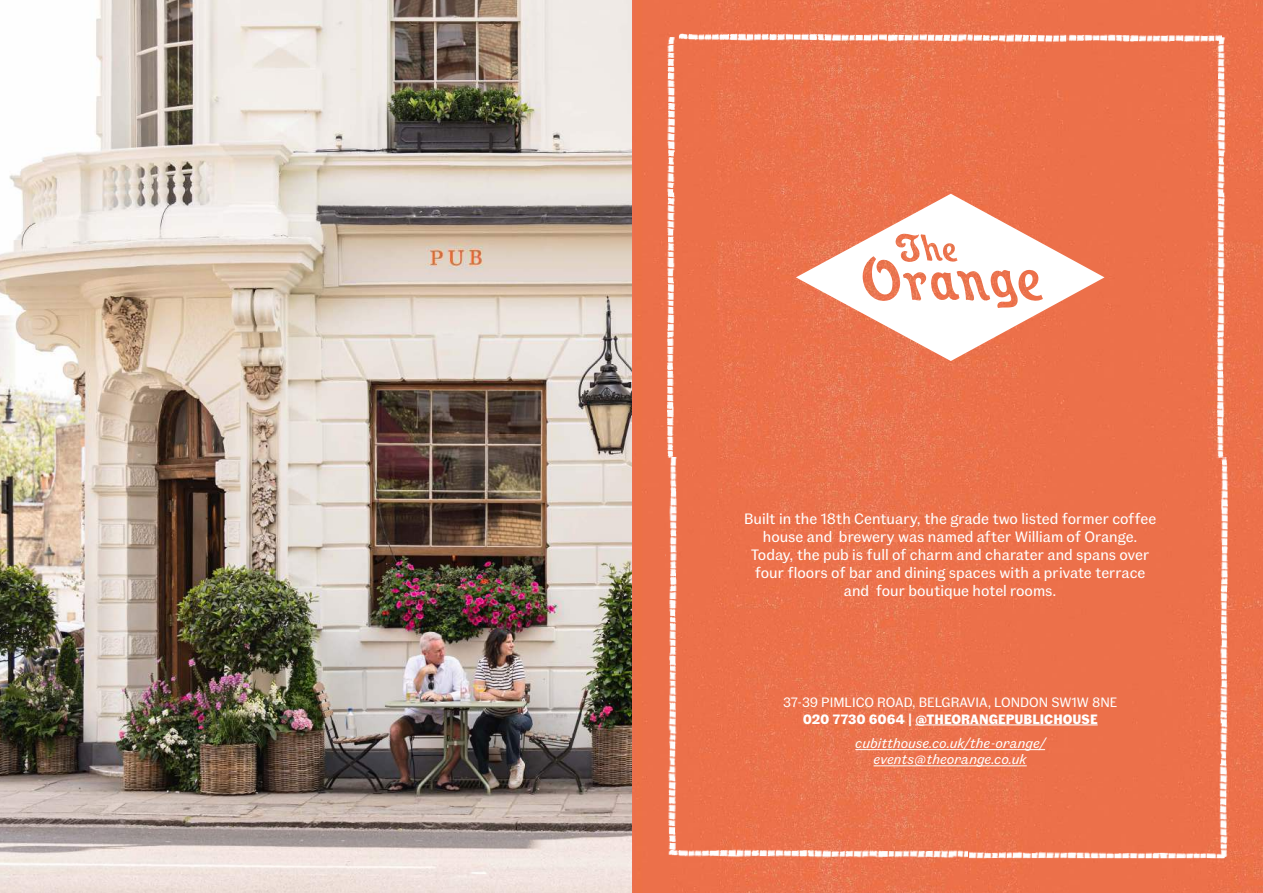
<style>
.page{position:relative;width:1263px;height:893px;background:#fff}
.page>*{position:absolute;margin:0;border:0;box-sizing:border-box;transform-origin:0 0}
.t1{font:15px/18px "Fann Grotesque";color:#fff;text-align:center}
.t2{font:italic 13.5px/16.2px "Fann Grotesque";color:#fff;text-align:center}
.t3{font:13.5px "Fann Grotesque";color:#fff}
.t4{font:700 13.5px "Fann Grotesque";color:#fff}
</style>
<div class="page">
<img style="left:0;top:0;width:1263px;height:893px">
<hr style="left:915px;top:725px;width:183px;height:1px;background:#fff">
<hr style="left:855px;top:749px;width:190px;height:1px;background:#fff">
<hr style="left:874px;top:765px;width:153px;height:1px;background:#fff">
<svg style="left:796px;top:194px;width:308px;height:167px"></svg>
<svg style="left:1025px;top:274px;width:8px;height:13px"></svg>
<img style="left:677px;top:33px;width:545px;height:11px">
<img style="left:666px;top:33px;width:11px;height:816px">
<img style="left:666px;top:850px;width:302px;height:10px">
<img style="left:1217px;top:34px;width:10px;height:814px">
<img style="left:969px;top:848px;width:265px;height:10px">
<p class="t1" style="left:744px;top:510px;width:414px">Built in the 18th Centuary, the grade two listed former coffee house and brewery was named after William of Orange.<br>Today, the pub is full of charm and charater and spans over four floors of bar and dining spaces with a private terrace and four boutique hotel rooms.</p>
<p class="t3" style="left:783px;top:697px;width:336px">37-39 PIMLICO ROAD, BELGRAVIA, LONDON SW1W 8NE</p>
<p class="t4" style="left:803px;top:713px;width:296px">020 7730 6064 | @THEORANGEPUBLICHOUSE</p>
<p class="t2" style="left:855px;top:736px;width:191px">cubitthouse.co.uk/the-orange/ events@theorange.co.uk</p>
</div>
